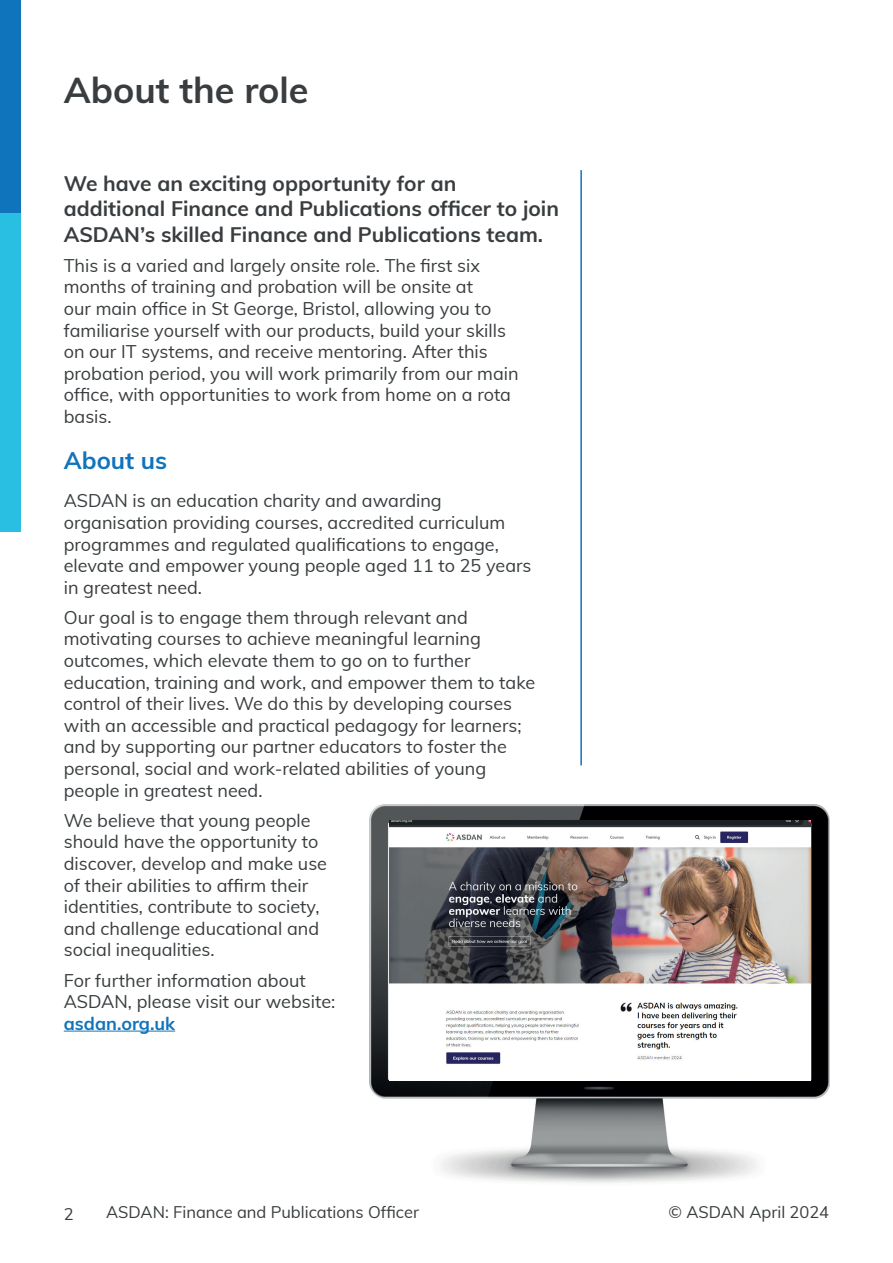
<style>
.page{position:relative;width:893px;height:1263px;background:#fff}
.page>*{position:absolute;margin:0;border:0;box-sizing:border-box;transform-origin:0 0}
.t1{font:700 36px "Muli";color:#393d3f}
.t2{font:700 24px "Muli";color:#1074bc}
.t3{font:700 21px/25.2px "Muli";color:#393d3f}
.t4{font:18px/21.6px "Muli";color:#393d3f}
.t5{font:700 18px "Muli";color:#1074bc}
.t6{font:16.5px "Muli";color:#393d3f}
</style>
<div class="page">
<div style="left:0;top:0;width:21px;height:531px;background:#29bfe3"></div>
<div style="left:0;top:0;width:21px;height:213px;background:#1074bc"></div>
<hr style="left:64px;top:1031px;width:111px;height:1px;background:#1074bc">
<hr style="left:580px;top:170px;width:2px;height:595px;background:#1074bc">
<img style="left:370px;top:804px;width:459px;height:379px">
<img style="left:389px;top:821px;width:421px;height:259px">
<h1 class="t1" style="left:64px;top:64px;width:246px">About the role</h1>
<p class="t3" style="left:64px;top:170px;width:497px">We have an exciting opportunity for an additional Finance and Publications officer to join<br>ASDAN’s skilled Finance and Publications team.</p>
<p class="t4" style="left:64px;top:254px;width:456px">This is a varied and largely onsite role. The first six months of training and probation will be onsite at<br>our main office in St George, Bristol, allowing you to familiarise yourself with our products, build your skills on our IT systems, and receive mentoring. After this probation period, you will work primarily from our main office, with opportunities to work from home on a rota basis.</p>
<h2 class="t2" style="left:64px;top:443px;width:105px">About us</h2>
<p class="t4" style="left:64px;top:489px;width:469px">ASDAN is an education charity and awarding organisation providing courses, accredited curriculum programmes and regulated qualifications to engage, elevate and empower young people aged 11 to 25 years in greatest need.</p>
<p class="t4" style="left:64px;top:606px;width:473px">Our goal is to engage them through relevant and motivating courses to achieve meaningful learning outcomes, which elevate them to go on to further education, training and work, and empower them to take control of their lives. We do this by developing courses with an accessible and practical pedagogy for learners; and by supporting our partner educators to foster the personal, social and work-related abilities of young people in greatest need.</p>
<p class="t4" style="left:64px;top:809px;width:265px">We believe that young people should have the opportunity to discover, develop and make use of their abilities to affirm their identities, contribute to society, and challenge educational and social inequalities.</p>
<p class="t4" style="left:64px;top:968px;width:273px">For further information about<br>ASDAN, please visit our website:</p>
<p class="t5" style="left:64px;top:1010px;width:113px">asdan.org.uk</p>
<p class="t6" style="left:64px;top:1201px;width:11px">2</p>
<p class="t6" style="left:106px;top:1200px;width:314px">ASDAN: Finance and Publications Officer</p>
<p class="t6" style="left:668px;top:1200px;width:162px">© ASDAN April 2024</p>
</div>
